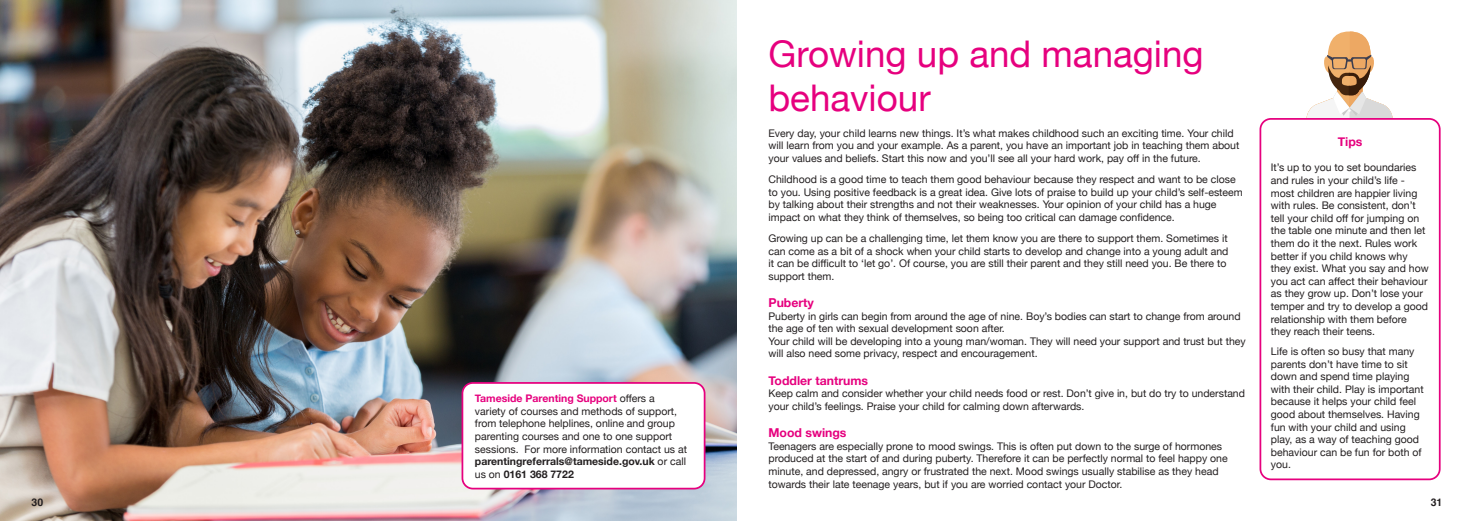
<style>
.page{position:relative;width:1474px;height:521px;background:#fff}
.page>*{position:absolute;margin:0;border:0;box-sizing:border-box;transform-origin:0 0}
.t1{font:36.75px/44.1px "Helvetica Neue";color:#e6007e}
.t2{font:700 12.25px "Helvetica Neue";color:#e6007e}
.t3{font:10.5px/12.6px "Helvetica Neue";color:#231f20}
.t4{font:700 10.5px "Helvetica";color:#231f20}
.s1{font-weight:700;color:#e6007e}
.s2{font-weight:700}
</style>
<div class="page">
<svg style="left:1306px;top:32px;width:87px;height:86px"></svg>
<img style="left:0;top:0;width:737px;height:521px">
<div style="left:1259px;top:118px;width:181px;height:362px;border:2px solid #e6007e;border-radius:10px"></div>
<div style="left:462px;top:383px;width:242px;height:105px;background:#fff;border-radius:10px"></div>
<div style="left:461px;top:382px;width:244px;height:107px;border:2px solid #e6007e;border-radius:10px"></div>
<p class="t3" style="left:475px;top:393px;width:213px"><span class="s1">Tameside Parenting Support</span> offers a variety of courses and methods of support, from telephone helplines, online and group parenting courses and one to one support sessions. For more information contact us at <span class="s2">parentingreferrals@tameside.gov.uk</span> or call us on <span class="s2">0161 368 7722</span></p>
<p class="t1" style="left:768px;top:33px;width:436px">Growing up and managing behaviour</p>
<p class="t3" style="left:768px;top:127px;width:472px">Every day, your child learns new things. It’s what makes childhood such an exciting time. Your child will learn from you and your example. As a parent, you have an important job in teaching them about your values and beliefs. Start this now and you’ll see all your hard work, pay off in the future.</p>
<p class="t3" style="left:768px;top:174px;width:476px">Childhood is a good time to teach them good behaviour because they respect and want to be close to you. Using positive feedback is a great idea. Give lots of praise to build up your child’s self-esteem by talking about their strengths and not their weaknesses. Your opinion of your child has a huge impact on what they think of themselves, so being too critical can damage confidence.</p>
<p class="t3" style="left:768px;top:232px;width:461px">Growing up can be a challenging time, let them know you are there to support them. Sometimes it can come as a bit of a shock when your child starts to develop and change into a young adult and it can be difficult to ‘let go’. Of course, you are still their parent and they still need you. Be there to support them.</p>
<p class="t2" style="left:768px;top:293px;width:47px">Puberty</p>
<p class="t3" style="left:768px;top:310px;width:473px">Puberty in girls can begin from around the age of nine. Boy’s bodies can start to change from around the age of ten with sexual development soon after.</p>
<p class="t3" style="left:768px;top:335px;width:479px">Your child will be developing into a young man/woman. They will need your support and trust but they will also need some privacy, respect and encouragement.</p>
<p class="t2" style="left:768px;top:371px;width:101px">Toddler tantrums</p>
<p class="t3" style="left:768px;top:388px;width:478px">Keep calm and consider whether your child needs food or rest. Don’t give in, but do try to understand your child’s feelings. Praise your child for calming down afterwards.</p>
<p class="t2" style="left:768px;top:423px;width:80px">Mood swings</p>
<p class="t3" style="left:768px;top:440px;width:461px">Teenagers are especially prone to mood swings. This is often put down to the surge of hormones produced at the start of and during puberty. Therefore it can be perfectly normal to feel happy one minute, and depressed, angry or frustrated the next. Mood swings usually stabilise as they head towards their late teenage years, but if you are worried contact your Doctor.</p>
<p class="t2" style="left:1337px;top:132px;width:26px">Tips</p>
<p class="t3" style="left:1270px;top:162px;width:159px">It’s up to you to set boundaries and rules in your child’s life - most children are happier living with rules. Be consistent, don’t tell your child off for jumping on the table one minute and then let them do it the next. Rules work better if you child knows why they exist. What you say and how you act can affect their behaviour as they grow up. Don’t lose your temper and try to develop a good relationship with them before they reach their teens.</p>
<p class="t3" style="left:1270px;top:345px;width:154px">Life is often so busy that many parents don’t have time to sit down and spend time playing with their child. Play is important because it helps your child feel good about themselves. Having fun with your child and using play, as a way of teaching good behaviour can be fun for both of you.</p>
<p class="t4" style="left:32px;top:494px;width:13px">30</p>
<p class="t4" style="left:1430px;top:494px;width:13px">31</p>
</div>
